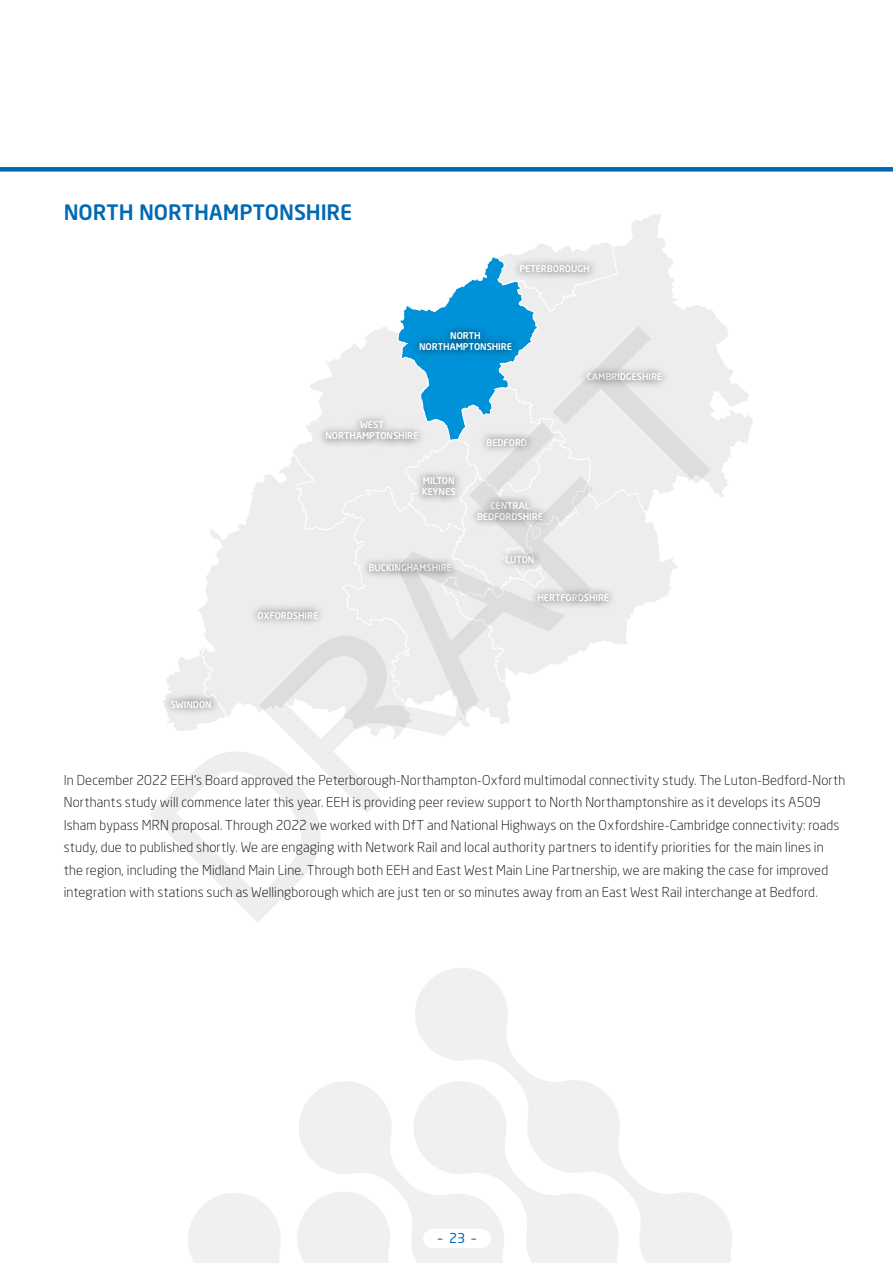
<style>
.page{position:relative;width:893px;height:1263px;background:#fff}
.page>*{position:absolute;margin:0;border:0;box-sizing:border-box;transform-origin:0 0}
.t1{font:500 21px "Neo Sans Std";letter-spacing:-.005em;color:#0069b4}
.t2{font:300 13.5px/22.5px "Neo Sans Std";letter-spacing:.01em;color:#000}
.t3{font:13.5px "Neo Sans Std";color:#0069b4}
.t4{font:500 9.15px/11.1px "Neo Sans Std";letter-spacing:-.01em;color:#fff;text-align:center}
</style>
<div class="page">
<div style="left:0;top:167px;width:893px;height:5px;background:#0069b4"></div>
<svg style="left:617px;top:214px;width:136px;height:283px;fill:#ededed"></svg>
<svg style="left:198px;top:458px;width:207px;height:281px;fill:#ededed"></svg>
<svg style="left:617px;top:485px;width:61px;height:159px;fill:#ededed"></svg>
<svg style="left:167px;top:647px;width:59px;height:84px"></svg>
<svg style="left:292px;top:242px;width:325px;height:485px"></svg>
<img style="left:162px;top:688px;width:62px;height:34px">
<img style="left:246px;top:599px;width:84px;height:34px">
<img style="left:357px;top:551px;width:106px;height:34px">
<img style="left:407px;top:319px;width:117px;height:44px">
<img style="left:314px;top:408px;width:116px;height:45px">
<img style="left:474px;top:426px;width:65px;height:33px">
<img style="left:465px;top:489px;width:90px;height:45px">
<img style="left:493px;top:543px;width:53px;height:34px">
<img style="left:526px;top:581px;width:95px;height:34px">
<img style="left:575px;top:360px;width:99px;height:34px">
<img style="left:507px;top:252px;width:95px;height:34px">
<img style="left:410px;top:464px;width:57px;height:45px">
<svg style="left:188px;top:968px;width:544px;height:295px"></svg>
<div style="left:423px;top:1229px;width:68px;height:19px;background:#fff;border-radius:10px"></div>
<h1 class="t1" style="left:64px;top:199px;width:290px">NORTH NORTHAMPTONSHIRE</h1>
<p class="t4" style="left:519px;top:263px;width:72px">PETERBOROUGH</p>
<p class="t4" style="left:419px;top:330px;width:94px">NORTH<br>NORTHAMPTONSHIRE</p>
<p class="t4" style="left:587px;top:371px;width:77px">CAMBRIDGESHIRE</p>
<p class="t4" style="left:171px;top:698px;width:43px">SWINDON</p>
<p class="t4" style="left:325px;top:419px;width:94px">WEST<br>NORTHAMPTONSHIRE</p>
<p class="t4" style="left:422px;top:475px;width:35px;text-align:left">MILTON<br>KEYNES</p>
<p class="t4" style="left:258px;top:609px;width:62px">OXFORDSHIRE</p>
<p class="t4" style="left:369px;top:562px;width:85px">BUCKINGHAMSHIRE</p>
<p class="t4" style="left:486px;top:436px;width:42px">BEDFORD</p>
<p class="t4" style="left:477px;top:500px;width:67px">CENTRAL<br>BEDFORDSHIRE</p>
<p class="t4" style="left:505px;top:554px;width:31px">LUTON</p>
<p class="t4" style="left:537px;top:592px;width:73px">HERTFORDSHIRE</p>
<p class="t2" style="left:64px;top:768px;width:783px">In December 2022 EEH’s Board approved the Peterborough‑Northampton‑Oxford multimodal connectivity study. The Luton‑Bedford‑North Northants study will commence later this year. EEH is providing peer review support to North Northamptonshire as it develops its A509<br>Isham bypass MRN proposal. Through 2022 we worked with DfT and National Highways on the Oxfordshire-Cambridge connectivity: roads study, due to published shortly. We are engaging with Network Rail and local authority partners to identify priorities for the main lines in the region, including the Midland Main Line. Through both EEH and East West Main Line Partnership, we are making the case for improved integration with stations such as Wellingborough which are just ten or so minutes away from an East West Rail interchange at Bedford.</p>
<p class="t3" style="left:438px;top:1230px;width:40px">–23–</p>
</div>
